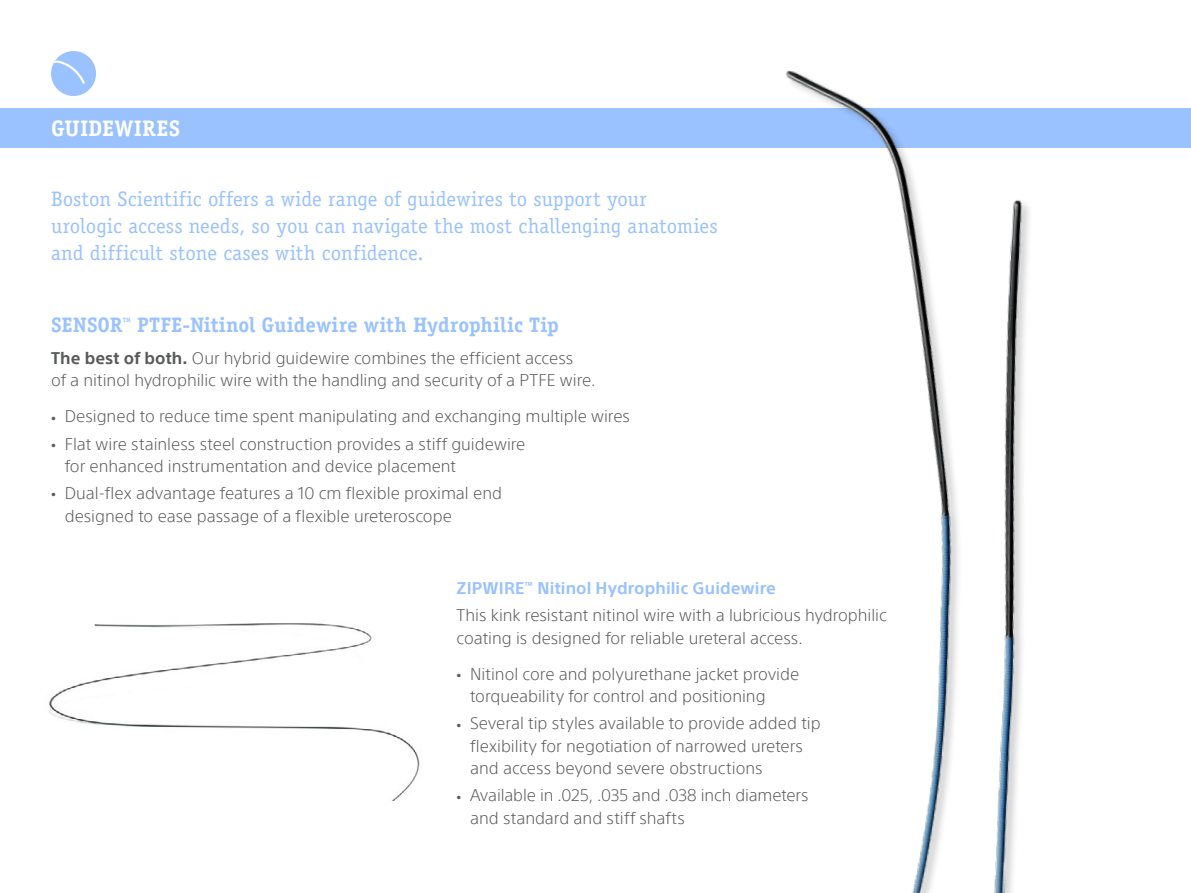
<style>
.page{position:relative;width:1191px;height:893px;background:#fff}
.page>*{position:absolute;margin:0;border:0;box-sizing:border-box;transform-origin:0 0}
.t1{font:700 22.5px "Officina Serif Std";letter-spacing:.01em;color:#fff}
.t2{font:21px/27px "Officina Serif Std";color:#9ac2fe}
.t3{font:700 21px "Officina Serif Std";letter-spacing:.005em;color:#9ac2fe}
.t4{font:300 16.5px/22.5px "SST";color:#58595b}
.t5{font:700 6.15px "Officina Serif Std";color:#9ac2fe}
.s1{font-weight:700}
.s2{font-size:10.5px}
.s3{font-weight:700;color:#9ac2fe}
</style>
<div class="page">
<div style="left:0;top:108px;width:1191px;height:39px;background:#9ac2fe"></div>
<div style="left:51px;top:51px;width:45px;height:45px;background:#9ac2fe;border-radius:50%"></div>
<svg style="left:51px;top:60px;width:34px;height:24px"></svg>
<img style="left:49px;top:623px;width:371px;height:178px">
<img style="left:778px;top:70px;width:279px;height:823px">
<h1 class="t1" style="left:51px;top:114px;width:130px">GUIDEWIRES</h1>
<p class="t2" style="left:51px;top:186px;width:668px">Boston Scientific offers a wide range of guidewires to support your urologic access needs, so you can navigate the most challenging anatomies and difficult stone cases with confidence.</p>
<p class="t3" style="left:51px;top:312px;width:73px">SENSOR</p>
<p class="t5" style="left:123px;top:316px;width:10px">TM</p>
<p class="t3" style="left:137px;top:312px;width:423px">PTFE-Nitinol Guidewire with Hydrophilic Tip</p>
<p class="t4" style="left:51px;top:346px;width:546px"><span class="s1">The best of both.</span> Our hybrid guidewire combines the efficient access<br>of a nitinol hydrophilic wire with the handling and security of a PTFE wire.</p>
<p class="t4" style="left:51px;top:405px;width:580px"><span class="s2">•</span> Designed to reduce time spent manipulating and exchanging multiple wires</p>
<p class="t4" style="left:65px;top:432px;width:462px;text-indent:-14px"><span class="s2">•</span> Flat wire stainless steel construction provides a stiff guidewire for enhanced instrumentation and device placement</p>
<p class="t4" style="left:65px;top:482px;width:439px;text-indent:-14px"><span class="s2">•</span> Dual-flex advantage features a 10 cm flexible proximal end designed to ease passage of a flexible ureteroscope</p>
<p class="t4" style="left:456px;top:575px;width:432px;line-height:27px"><span class="s3">ZIPWIRE</span><sup>™</sup> <span class="s3">Nitinol Hydrophilic Guidewire<br></span>This kink resistant nitinol wire with a lubricious hydrophilic</p>
<p class="t4" style="left:456px;top:627px;width:348px">coating is designed for reliable ureteral access.</p>
<p class="t4" style="left:470px;top:663px;width:331px;text-indent:-14px"><span class="s2">•</span> Nitinol core and polyurethane jacket provide torqueability for control and positioning</p>
<p class="t4" style="left:470px;top:712px;width:352px;text-indent:-14px"><span class="s2">•</span> Several tip styles available to provide added tip flexibility for negotiation of narrowed ureters and access beyond severe obstructions</p>
<p class="t4" style="left:470px;top:784px;width:340px;text-indent:-13px"><span class="s2">•</span> Available in .025, .035 and .038 inch diameters and standard and stiff shafts</p>
</div>
